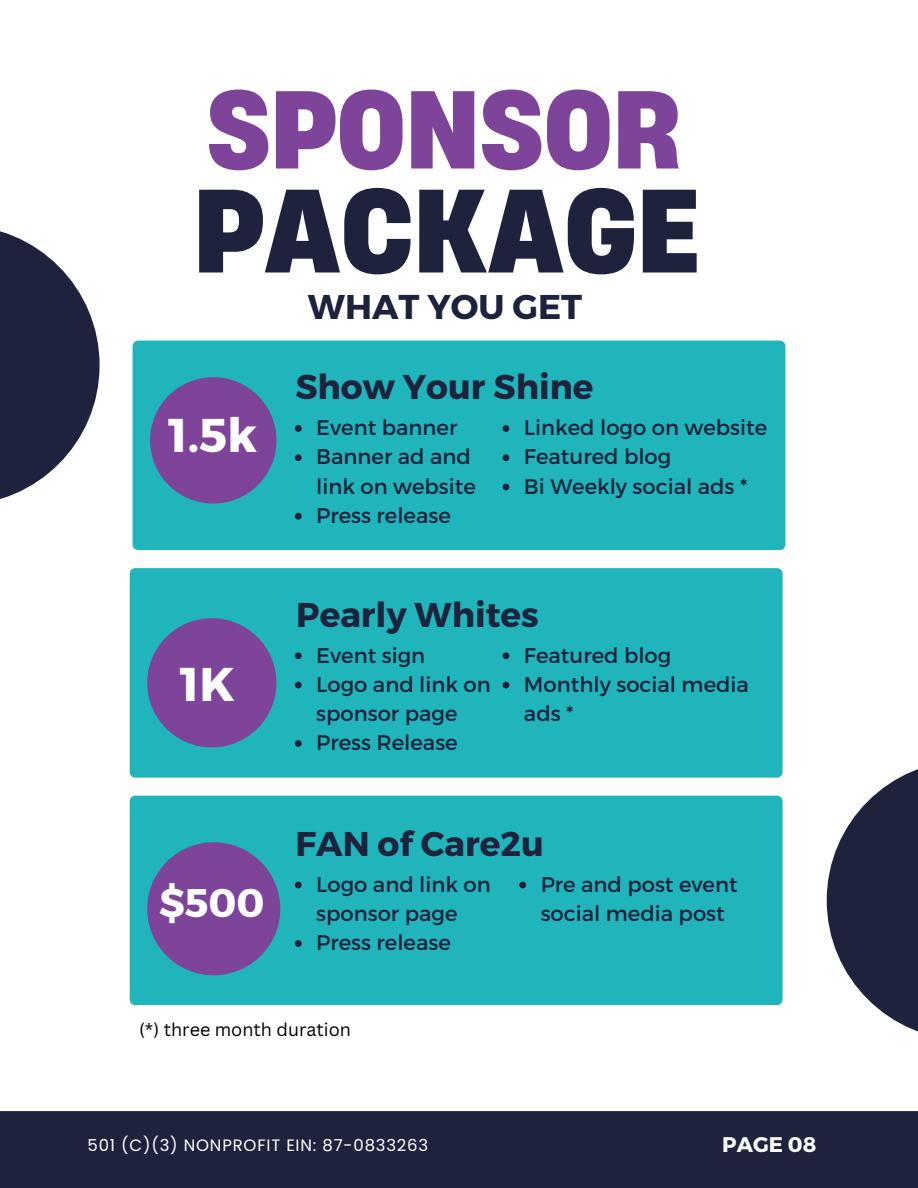
<style>
.page{position:relative;width:918px;height:1188px;background:#fff}
.page>*{position:absolute;margin:0;border:0;box-sizing:border-box;transform-origin:0 0}
.t1{font:700 111.3px "Heading Now 66";color:#1e223d}
.t2{font:700 103.95px "Heading Now 66";color:#7d4499}
.t3{font:700 47.25px "Montserrat";color:#fff}
.t4{font:700 39.9px "Montserrat";color:#fff}
.t5{font:700 34.35px "Montserrat";color:#1e223d}
.t6{font:21.15px/29.2px "Montserrat";color:#1e223d}
.t7{font:700 21.15px "Montserrat";color:#fff}
.t8{font:18px "Canva Sans";color:#000}
.t9{font:16.5px "Poppins";letter-spacing:.05em;color:#fff}
</style>
<div class="page">
<div style="left:0;top:1111px;width:918px;height:77px;background:#1e223d"></div>
<div style="left:133px;top:341px;width:652px;height:209px;background:#1fb5ba;border-radius:6px"></div>
<div style="left:150px;top:377px;width:126px;height:127px;background:#7d4499;border-radius:50%"></div>
<svg style="left:295px;top:425px;width:7px;height:7px"></svg>
<svg style="left:295px;top:454px;width:7px;height:7px"></svg>
<svg style="left:295px;top:513px;width:7px;height:7px"></svg>
<svg style="left:0;top:231px;width:100px;height:268px"></svg>
<svg style="left:827px;top:769px;width:91px;height:263px"></svg>
<svg style="left:503px;top:425px;width:6px;height:7px"></svg>
<svg style="left:503px;top:454px;width:6px;height:7px"></svg>
<svg style="left:503px;top:484px;width:6px;height:6px"></svg>
<div style="left:130px;top:568px;width:653px;height:210px;background:#1fb5ba;border-radius:6px"></div>
<div style="left:147px;top:618px;width:129px;height:129px;background:#7d4499;border-radius:50%"></div>
<svg style="left:295px;top:652px;width:7px;height:7px"></svg>
<svg style="left:295px;top:682px;width:7px;height:6px"></svg>
<svg style="left:295px;top:740px;width:7px;height:7px"></svg>
<svg style="left:503px;top:652px;width:6px;height:7px"></svg>
<svg style="left:503px;top:682px;width:6px;height:6px"></svg>
<div style="left:130px;top:796px;width:653px;height:209px;background:#1fb5ba;border-radius:6px"></div>
<div style="left:147px;top:842px;width:133px;height:133px;background:#7d4499;border-radius:50%"></div>
<svg style="left:295px;top:882px;width:7px;height:6px"></svg>
<svg style="left:295px;top:940px;width:7px;height:7px"></svg>
<svg style="left:519px;top:882px;width:7px;height:6px"></svg>
<h1 class="t2" style="left:207px;top:59px;width:475px">SPONSOR</h1>
<h1 class="t1" style="left:193px;top:156px;width:507px">PACKAGE</h1>
<p class="t5" style="left:308px;top:285px;width:276px">WHAT YOU GET</p>
<h5 class="t5" style="left:295px;top:364px;width:300px">Show Your Shine</h5>
<h3 class="t3" style="left:168px;top:405px;width:90px">1.5k</h3>
<h6 class="t6" style="left:316px;top:412px;width:143px">Event banner</h6>
<p class="t6" style="left:316px;top:441px;width:161px">Banner ad and link on website</p>
<p class="t6" style="left:316px;top:500px;width:136px">Press release</p>
<p class="t6" style="left:524px;top:412px;width:245px">Linked logo on website</p>
<p class="t6" style="left:524px;top:441px;width:149px">Featured blog</p>
<p class="t6" style="left:524px;top:471px;width:225px">Bi Weekly social ads *</p>
<h6 class="t3" style="left:180px;top:653px;width:56px">1K</h6>
<h2 class="t5" style="left:296px;top:592px;width:244px">Pearly Whites</h2>
<p class="t6" style="left:316px;top:639px;width:110px">Event sign</p>
<p class="t6" style="left:316px;top:669px;width:176px">Logo and link on sponsor page</p>
<p class="t6" style="left:316px;top:727px;width:143px">Press Release</p>
<p class="t6" style="left:524px;top:639px;width:149px">Featured blog</p>
<p class="t6" style="left:524px;top:669px;width:226px">Monthly social media ads *</p>
<h4 class="t5" style="left:295px;top:821px;width:250px">FAN of Care2u</h4>
<h6 class="t4" style="left:159px;top:877px;width:107px">$500</h6>
<p class="t6" style="left:316px;top:869px;width:176px">Logo and link on sponsor page</p>
<p class="t6" style="left:316px;top:927px;width:136px">Press release</p>
<p class="t8" style="left:139px;top:1017px;width:213px">(*) three month duration</p>
<p class="t9" style="left:88px;top:1133px;width:342px">501 (C)(3) NONPROFIT EIN: 87-0833263</p>
<p class="t6" style="left:541px;top:869px;width:198px">Pre and post event social media post</p>
<p class="t7" style="left:722px;top:1130px;width:96px">PAGE 08</p>
</div>
